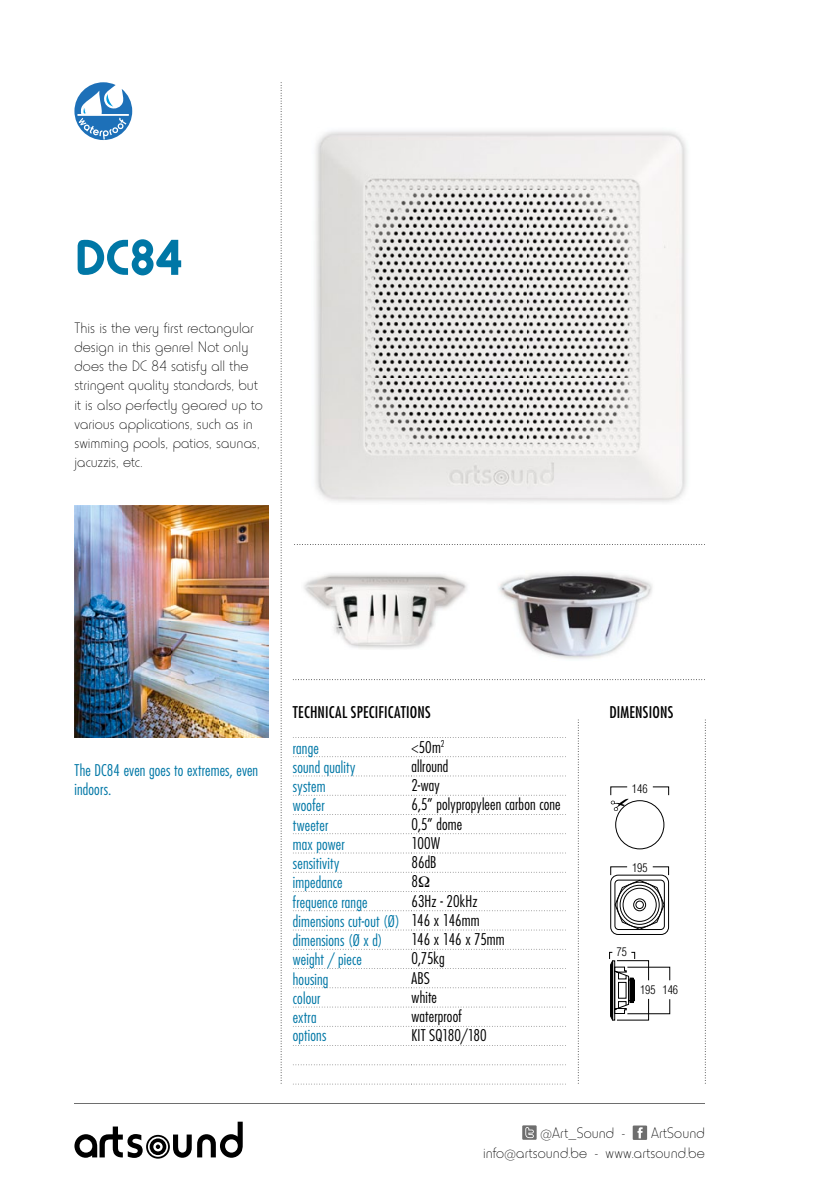
<style>
.page{position:relative;width:819px;height:1191px;background:#fff}
.page>*{position:absolute;margin:0;border:0;box-sizing:border-box;transform-origin:0 0}
.t1{font:700 52.5px "Horatio EF";color:#0077a6}
.t2{font:300 15.75px/19.2px "Horatio EF";letter-spacing:.005em;color:#000;text-align:right}
.t3{font:300 condensed 15.75px/19.8px "Futura";letter-spacing:.01em;color:#0077a6}
.t4{font:300 condensed 15.75px "Futura";letter-spacing:.01em;color:#000}
.t5{font:condensed 15.75px "Futura";letter-spacing:.015em;color:#000}
.t6{font:300 condensed 11.72px "Helvetica";color:#000}
.s1{color:#000}
</style>
<div class="page">
<svg style="left:281px;top:82px;width:1px;height:1001px"></svg>
<svg style="left:294px;top:544px;width:409px;height:1px"></svg>
<svg style="left:293px;top:679px;width:410px;height:1px"></svg>
<svg style="left:577px;top:722px;width:1px;height:359px"></svg>
<svg style="left:704px;top:722px;width:1px;height:359px"></svg>
<svg style="left:74px;top:82px;width:58px;height:58px"></svg>
<img style="left:499px;top:572px;width:154px;height:87px">
<img style="left:333px;top:610px;width:80px;height:39px">
<img style="left:413px;top:610px;width:25px;height:38px">
<img style="left:304px;top:573px;width:163px;height:37px">
<img style="left:366px;top:131px;width:272px;height:372px">
<img style="left:315px;top:131px;width:51px;height:371px">
<img style="left:638px;top:131px;width:49px;height:372px">
<div style="left:615px;top:800px;width:49px;height:49px;border:1px solid #000;border-radius:50%"></div>
<svg style="left:610px;top:786px;width:59px;height:25px"></svg>
<svg style="left:609px;top:951px;width:61px;height:70px"></svg>
<div style="left:629px;top:977px;width:4px;height:25px;border:1px solid #000"></div>
<div style="left:610px;top:874px;width:59px;height:60px;border:1px solid #000;border-radius:7px"></div>
<svg style="left:610px;top:866px;width:59px;height:64px"></svg>
<hr style="left:74px;top:1103px;width:630px;height:1px;background:#6e6e6e">
<svg style="left:74px;top:1121px;width:169px;height:37px"></svg>
<div style="left:522px;top:1125px;width:14px;height:14px;background:#6e6e6e"></div>
<svg style="left:525px;top:1127px;width:9px;height:11px"></svg>
<div style="left:632px;top:1125px;width:15px;height:15px;background:#6e6e6e"></div>
<svg style="left:637px;top:1127px;width:5px;height:11px"></svg>
<svg style="left:293px;top:756px;width:273px;height:1px"></svg>
<svg style="left:293px;top:775px;width:273px;height:1px"></svg>
<svg style="left:293px;top:794px;width:273px;height:1px"></svg>
<svg style="left:293px;top:814px;width:273px;height:1px"></svg>
<svg style="left:293px;top:833px;width:273px;height:1px"></svg>
<svg style="left:293px;top:852px;width:273px;height:1px"></svg>
<svg style="left:293px;top:910px;width:273px;height:1px"></svg>
<svg style="left:293px;top:929px;width:273px;height:1px"></svg>
<svg style="left:293px;top:968px;width:273px;height:1px"></svg>
<svg style="left:293px;top:987px;width:273px;height:1px"></svg>
<svg style="left:293px;top:1006px;width:273px;height:1px"></svg>
<svg style="left:293px;top:1026px;width:273px;height:1px"></svg>
<svg style="left:293px;top:737px;width:273px;height:1px"></svg>
<svg style="left:293px;top:1045px;width:273px;height:1px"></svg>
<svg style="left:293px;top:1064px;width:273px;height:1px"></svg>
<svg style="left:293px;top:1083px;width:273px;height:1px"></svg>
<img style="left:74px;top:506px;width:194px;height:231px">
<svg style="left:293px;top:872px;width:273px;height:20px"></svg>
<h1 class="t1" style="left:74px;top:228px;width:110px">DC84</h1>
<p class="t2" style="left:74px;top:318px;width:190px;text-align:left">This is the very first rectangular design in this genre! Not only does the DC 84 satisfy all the stringent quality standards, but it is also perfectly geared up to various applications, such as in swimming pools, patios, saunas, jacuzzis, etc.</p>
<p class="t3" style="left:74px;top:760px;width:185px;line-height:19.2px">The DC84 even goes to extremes, even indoors.</p>
<p class="t5" style="left:293px;top:702px;width:139px">TECHNICAL SPECIFICATIONS</p>
<p class="t5" style="left:609px;top:702px;width:65px">DIMENSIONS</p>
<p class="t3" style="left:293px;top:737px;width:28px">range</p>
<p class="t4" style="left:411px;top:737px;width:35px">&lt;50m<sup>2</sup></p>
<p class="t3" style="left:293px;top:757px;width:64px">sound quality</p>
<p class="t4" style="left:411px;top:756px;width:38px">allround</p>
<p class="t3" style="left:293px;top:776px;width:34px">system</p>
<p class="t4" style="left:411px;top:775px;width:30px">2-way</p>
<p class="t3" style="left:293px;top:795px;width:33px">woofer</p>
<p class="t4" style="left:411px;top:794px;width:151px">6,5” polypropyleen carbon cone</p>
<p class="t3" style="left:293px;top:814px;width:37px">tweeter</p>
<p class="t4" style="left:411px;top:814px;width:52px">0,5” dome</p>
<p class="t3" style="left:293px;top:834px;width:53px">max power</p>
<p class="t4" style="left:411px;top:833px;width:30px">100W</p>
<p class="t3" style="left:293px;top:853px;width:48px">sensitivity</p>
<p class="t4" style="left:411px;top:852px;width:27px">86dB</p>
<p class="t3" style="left:293px;top:872px;width:51px">impedance</p>
<p class="t4" style="left:411px;top:871px;width:8px">8</p>
<p class="t3" style="left:293px;top:891px;width:76px">frequence range</p>
<p class="t3" style="left:293px;top:890px;width:188px;text-align:justify;text-indent:119px"><span class="s1">63Hz - 20kHz </span>dimensions cut-out (Ø) <span class="s1">146 x 146mm </span>dimensions (Ø x d)</p>
<p class="t4" style="left:411px;top:929px;width:95px">146 x 146 x 75mm</p>
<p class="t3" style="left:293px;top:949px;width:71px">weight / piece</p>
<p class="t4" style="left:411px;top:948px;width:35px">0,75kg</p>
<p class="t3" style="left:293px;top:968px;width:37px">housing</p>
<p class="t4" style="left:411px;top:968px;width:20px">ABS</p>
<p class="t3" style="left:293px;top:987px;width:29px">colour</p>
<p class="t4" style="left:411px;top:987px;width:27px">white</p>
<p class="t3" style="left:293px;top:1007px;width:25px">extra</p>
<p class="t4" style="left:411px;top:1006px;width:52px">waterproof</p>
<p class="t3" style="left:293px;top:1025px;width:35px">options</p>
<p class="t4" style="left:411px;top:1025px;width:77px">KIT SQ180/180</p>
<p class="t6" style="left:632px;top:781px;width:17px">146</p>
<p class="t6" style="left:632px;top:860px;width:17px">195</p>
<p class="t6" style="left:616px;top:944px;width:12px">75</p>
<p class="t6" style="left:640px;top:982px;width:40px">195 146</p>
<p class="t2" style="left:483px;top:1123px;width:223px;line-height:19.9px">ArtSound<br>info@artsound.be - www.artsound.be</p>
<p class="t2" style="left:540px;top:1123px;width:86px">@Art_Sound -</p>
</div>
